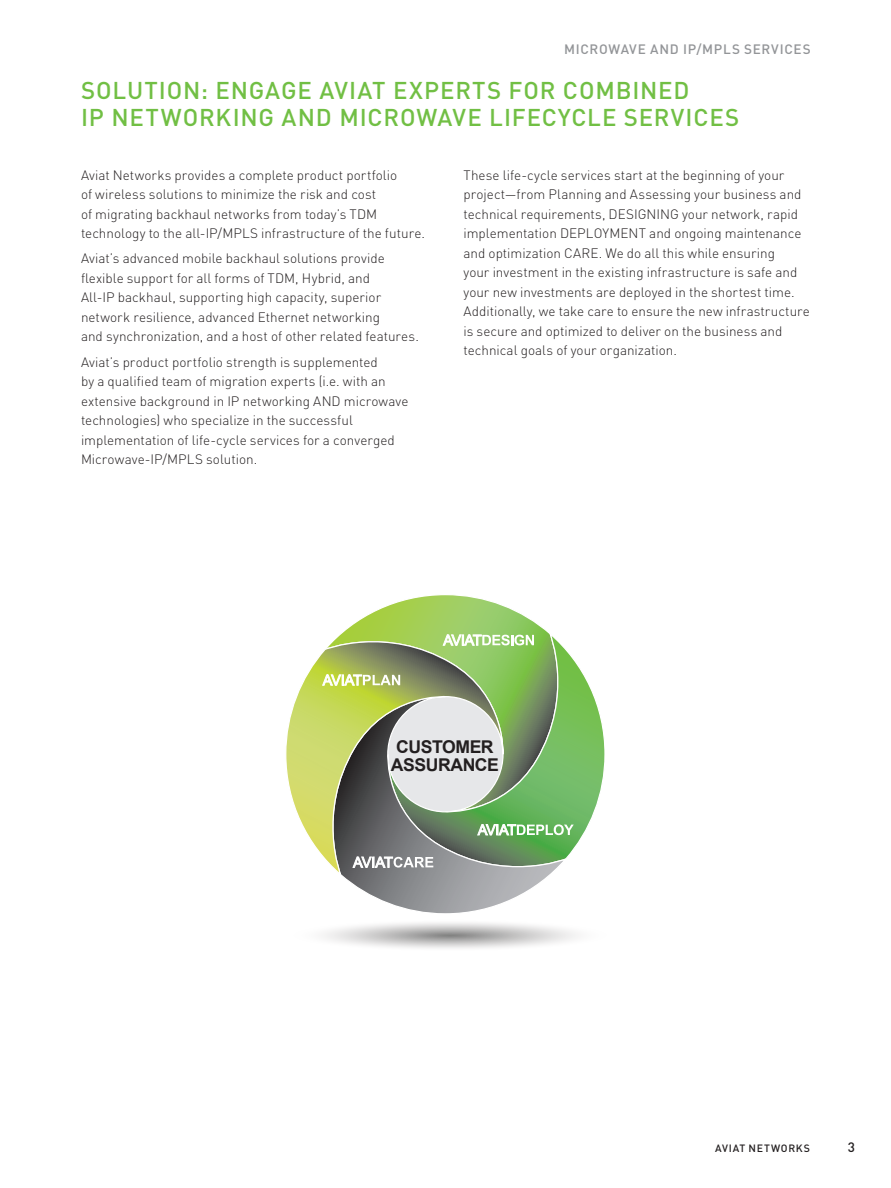
<style>
.page{position:relative;width:891px;height:1188px;background:#fff}
.page>*{position:absolute;margin:0;border:0;box-sizing:border-box;transform-origin:0 0}
.Headline_16_Green_Me{font:500 24px/27px "DINOT";letter-spacing:.035em;color:#71bf44}
.t1{font:700 17.55px/17.7px "Arial";letter-spacing:-.025em;color:#231f20;text-align:center}
.Text_9_Black_Light{font:300 13.5px/19.5px "DINOT";color:#231f20}
.Document_Type_9_Gray{font:500 13.5px "DINOT";letter-spacing:.05em;color:#939598}
.Page_Number_9_Medium{font:500 13.5px "DINOT";color:#231f20}
.Footer_7_Black_Mediu{font:500 10.5px "DINOT";letter-spacing:.065em;color:#231f20}
</style>
<div class="page">
<svg style="left:354px;top:595px;width:193px;height:37px"></svg>
<svg style="left:506px;top:632px;width:99px;height:221px"></svg>
<svg style="left:347px;top:693px;width:223px;height:221px"></svg>
<svg style="left:286px;top:624px;width:220px;height:255px"></svg>
<svg style="left:324px;top:923px;width:253px;height:25px"></svg>
<svg style="left:478px;top:824px;width:96px;height:11px"></svg>
<svg style="left:443px;top:635px;width:91px;height:10px"></svg>
<svg style="left:353px;top:857px;width:80px;height:11px"></svg>
<svg style="left:322px;top:675px;width:78px;height:10px"></svg>
<p class="Document_Type_9_Gray" style="left:564px;top:40px;width:248px">MICROWAVE AND IP/MPLS SERVICES</p>
<p class="Headline_16_Green_Me" style="left:81px;top:76px;width:660px">SOLUTION: ENGAGE AVIAT EXPERTS FOR COMBINED<br>IP NETWORKING AND MICROWAVE LIFECYCLE SERVICES</p>
<p class="Text_9_Black_Light" style="left:81px;top:165px;width:345px">Aviat Networks provides a complete product portfolio<br>of wireless solutions to minimize the risk and cost<br>of migrating backhaul networks from today’s TDM technology to the all-IP/MPLS infrastructure of the future.</p>
<p class="Text_9_Black_Light" style="left:81px;top:248px;width:339px">Aviat’s advanced mobile backhaul solutions provide flexible support for all forms of TDM, Hybrid, and<br>All-IP backhaul, supporting high capacity, superior network resilience, advanced Ethernet networking<br>and synchronization, and a host of other related features.</p>
<p class="Text_9_Black_Light" style="left:81px;top:351px;width:329px">Aviat’s product portfolio strength is supplemented<br>by a qualified team of migration experts (i.e. with an extensive background in IP networking AND microwave technologies) who specialize in the successful implementation of life-cycle services for a converged Microwave-IP/MPLS solution.</p>
<p class="Text_9_Black_Light" style="left:464px;top:165px;width:348px">These life-cycle services start at the beginning of your project—from Planning and Assessing your business and technical requirements, DESIGNING your network, rapid implementation DEPLOYMENT and ongoing maintenance and optimization CARE. We do all this while ensuring<br>your investment in the existing infrastructure is safe and your new investments are deployed in the shortest time.<br>Additionally, we take care to ensure the new infrastructure is secure and optimized to deliver on the business and technical goals of your organization.</p>
<p class="t1" style="left:391px;top:738px;width:110px">CUSTOMER<br>ASSURANCE</p>
<p class="Footer_7_Black_Mediu" style="left:715px;top:1141px;width:96px">AVIAT NETWORKS</p>
<p class="Page_Number_9_Medium" style="left:848px;top:1138px;width:9px">3</p>
</div>
